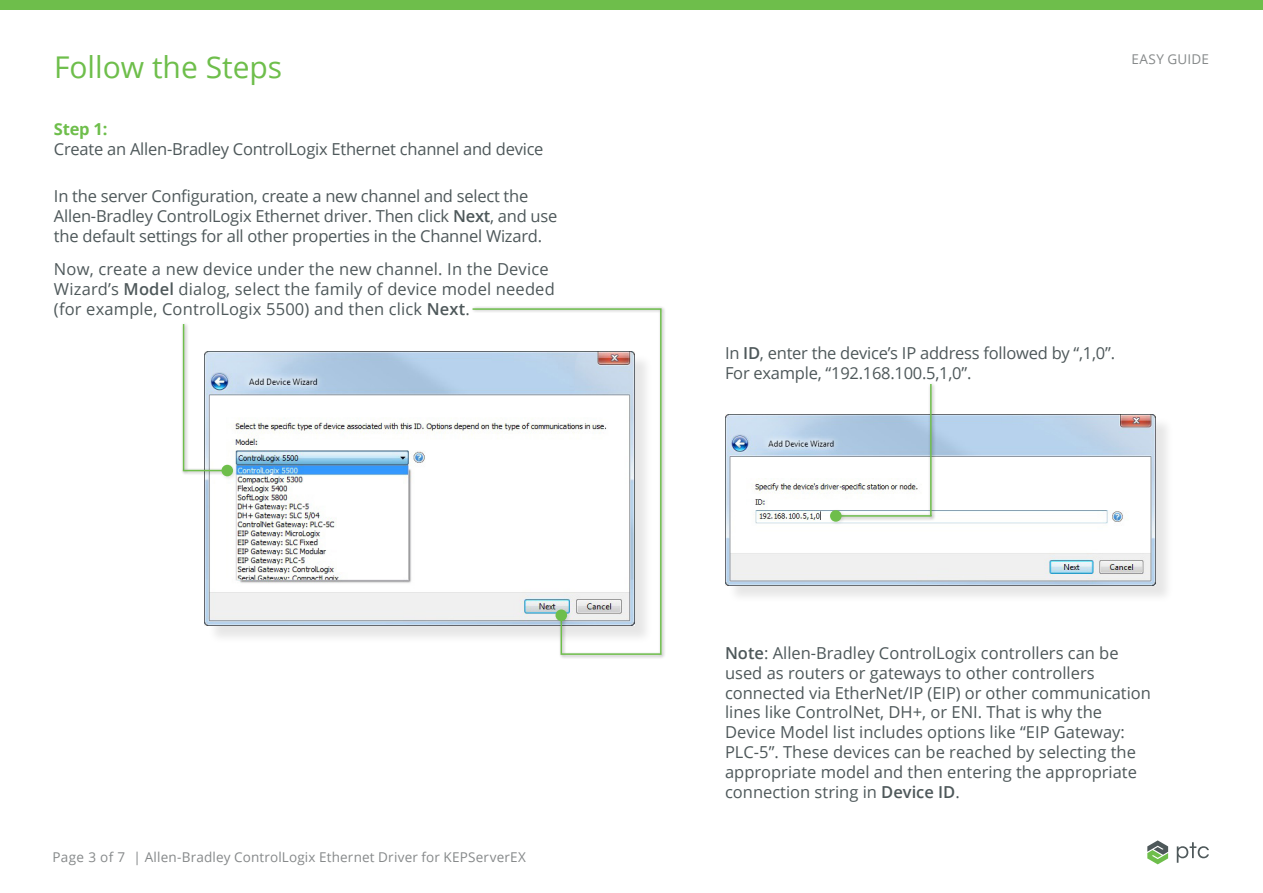
<style>
.page{position:relative;width:1263px;height:893px;background:#fff}
.page>*{position:absolute;margin:0;border:0;box-sizing:border-box;transform-origin:0 0}
.t1{font:30px "Open Sans";color:#6ebe4b}
.t2{font:16.5px/19.8px "Open Sans";color:#4e585a}
.t3{font:700 16.5px "Open Sans";color:#6ebe4b}
.t4{font:13.5px "Open Sans";letter-spacing:.01em;color:#86898a}
.s1{font-weight:600}
</style>
<div class="page">
<div style="left:0;top:0;width:1263px;height:10px;background:#6ebe4b"></div>
<svg style="left:1147px;top:840px;width:21px;height:24px"></svg>
<svg style="left:1177px;top:842px;width:32px;height:21px"></svg>
<div style="left:207px;top:353px;width:446px;height:291px;background:#000;opacity:.1"></div>
<img style="left:204px;top:351px;width:266px;height:275px">
<div style="left:728px;top:416px;width:446px;height:188px;background:#000;opacity:.1"></div>
<img style="left:725px;top:414px;width:430px;height:171px">
<div style="left:470px;top:306px;width:196px;height:353px;background:#000;opacity:.4"></div>
<svg style="left:471px;top:308px;width:191px;height:348px"></svg>
<div style="left:180px;top:322px;width:9px;height:153px;background:#000;opacity:.4"></div>
<hr style="left:183px;top:324px;width:1px;height:147px;background:#6ebe4b">
<div style="left:180px;top:468px;width:52px;height:8px;background:#000;opacity:.4"></div>
<hr style="left:183px;top:470px;width:44px;height:1px;background:#6ebe4b">
<div style="left:219px;top:463px;width:18px;height:18px;background:#000;opacity:.1"></div>
<div style="left:222px;top:466px;width:10px;height:9px;background:#6ebe4b;border-radius:50%"></div>
<div style="left:221px;top:465px;width:12px;height:11px;border:2px solid #6ebe4b;border-radius:50%"></div>
<div style="left:553px;top:607px;width:18px;height:19px;background:#000;opacity:.1"></div>
<div style="left:556px;top:610px;width:10px;height:10px;background:#6ebe4b;border-radius:50%"></div>
<div style="left:555px;top:609px;width:12px;height:12px;border:2px solid #6ebe4b;border-radius:50%"></div>
<div style="left:928px;top:382px;width:8px;height:139px;background:#000;opacity:.4"></div>
<hr style="left:930px;top:384px;width:2px;height:132px;background:#6ebe4b">
<div style="left:833px;top:513px;width:103px;height:8px;background:#000;opacity:.4"></div>
<hr style="left:836px;top:515px;width:96px;height:2px;background:#6ebe4b">
<div style="left:827px;top:508px;width:19px;height:18px;background:#000;opacity:.1"></div>
<div style="left:831px;top:511px;width:10px;height:10px;background:#6ebe4b;border-radius:50%"></div>
<div style="left:830px;top:510px;width:11px;height:12px;border:2px solid #6ebe4b;border-radius:50%"></div>
<h1 class="t1" style="left:54px;top:47px;width:230px">Follow the Steps</h1>
<p class="t3" style="left:54px;top:118px;width:55px">Step 1:</p>
<p class="t2" style="left:54px;top:139px;width:491px">Create an Allen-Bradley ControlLogix Ethernet channel and device</p>
<p class="t2" style="left:54px;top:186px;width:505px">In the server Configuration, create a new channel and select the<br>Allen-Bradley ControlLogix Ethernet driver. Then click <span class="s1">Next</span>, and use the default settings for all other properties in the Channel Wizard.</p>
<p class="t2" style="left:54px;top:259px;width:502px">Now, create a new device under the new channel. In the Device<br>Wizard’s <span class="s1">Model</span> dialog, select the family of device model needed (for example, ControlLogix 5500) and then click <span class="s1">Next</span>.</p>
<p class="t4" style="left:53px;top:848px;width:475px">Page 3 of 7 | Allen-Bradley ControlLogix Ethernet Driver for KEPServerEX</p>
<p class="t4" style="left:1131px;top:50px;width:79px">EASY GUIDE</p>
<p class="t2" style="left:725px;top:343px;width:391px">In <span class="s1">ID</span>, enter the device’s IP address followed by “,1,0”.<br>For example, “192.168.100.5,1,0”.</p>
<p class="t2" style="left:725px;top:643px;width:427px"><span class="s1">Note</span>: Allen-Bradley ControlLogix controllers can be used as routers or gateways to other controllers connected via EtherNet/IP (EIP) or other communication lines like ControlNet, DH+, or ENI. That is why the Device Model list includes options like “EIP Gateway:<br>PLC-5”. These devices can be reached by selecting the appropriate model and then entering the appropriate connection string in <span class="s1">Device ID</span>.</p>
</div>
